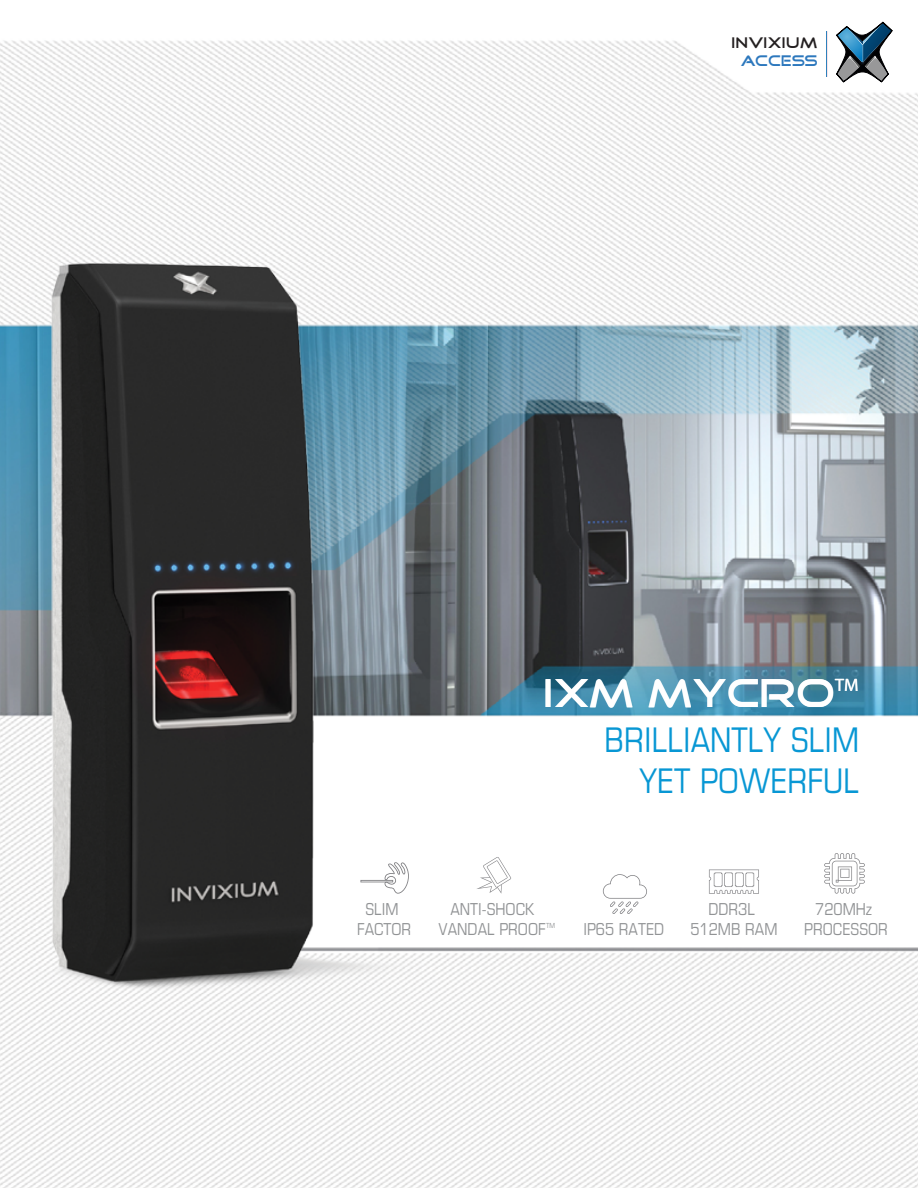
<style>
.page{position:relative;width:918px;height:1188px;background:#fff}
.page>*{position:absolute;margin:0;border:0;box-sizing:border-box;transform-origin:0 0}
.t1{font:40.5px "Good Times";color:#fff}
.t2{font:condensed 33.9px/40.8px "Eurostile LT Std";color:#0897d4;text-align:right}
.t3{font:18px "Myriad Pro";color:#fff}
.t4{font:condensed 16.5px/19.8px "Eurostile LT Std";color:#919395;text-align:center}
.t5{font:15.45px "Good Times";color:#231f20}
.t6{font:15.45px "Good Times";color:#2d78bd}
.t7{font:condensed 7.05px "Eurostile LT Std";color:#919395}
</style>
<div class="page">
<img style="left:0;top:31px;width:918px;height:1157px">
<img style="left:31px;top:235px;width:391px;height:771px">
<svg style="left:836px;top:21px;width:57px;height:62px"></svg>
<hr style="left:826px;top:31px;width:1px;height:46px;background:#2e81bb">
<svg style="left:709px;top:870px;width:50px;height:24px"></svg>
<svg style="left:476px;top:857px;width:35px;height:37px"></svg>
<svg style="left:824px;top:853px;width:41px;height:41px"></svg>
<hr style="left:360px;top:880px;width:33px;height:2px;background:#808083">
<svg style="left:384px;top:862px;width:27px;height:32px"></svg>
<svg style="left:603px;top:874px;width:44px;height:40px"></svg>
<p class="t5" style="left:731px;top:35px;width:88px">INVIXIUM</p>
<p class="t6" style="left:741px;top:54px;width:79px">ACCESS</p>
<h1 class="t1" style="left:543px;top:674px;width:294px">IXM MYCRO</h1>
<p class="t3" style="left:835px;top:674px;width:25px">TM</p>
<h2 class="t2" style="left:605px;top:719px;width:256px">BRILLIANTLY SLIM<br>YET POWERFUL</h2>
<p class="t4" style="left:357px;top:899px;width:56px">SLIM<br>FACTOR</p>
<p class="t4" style="left:439px;top:899px;width:109px">ANTI-SHOCK<br>VANDAL PROOF</p>
<p class="t7" style="left:546px;top:922px;width:10px">TM</p>
<p class="t4" style="left:583px;top:919px;width:82px">IP65 RATED</p>
<p class="t4" style="left:690px;top:899px;width:88px">DDR3L<br>512MB RAM</p>
<p class="t4" style="left:804px;top:899px;width:85px">720MHz<br>PROCESSOR</p>
</div>
